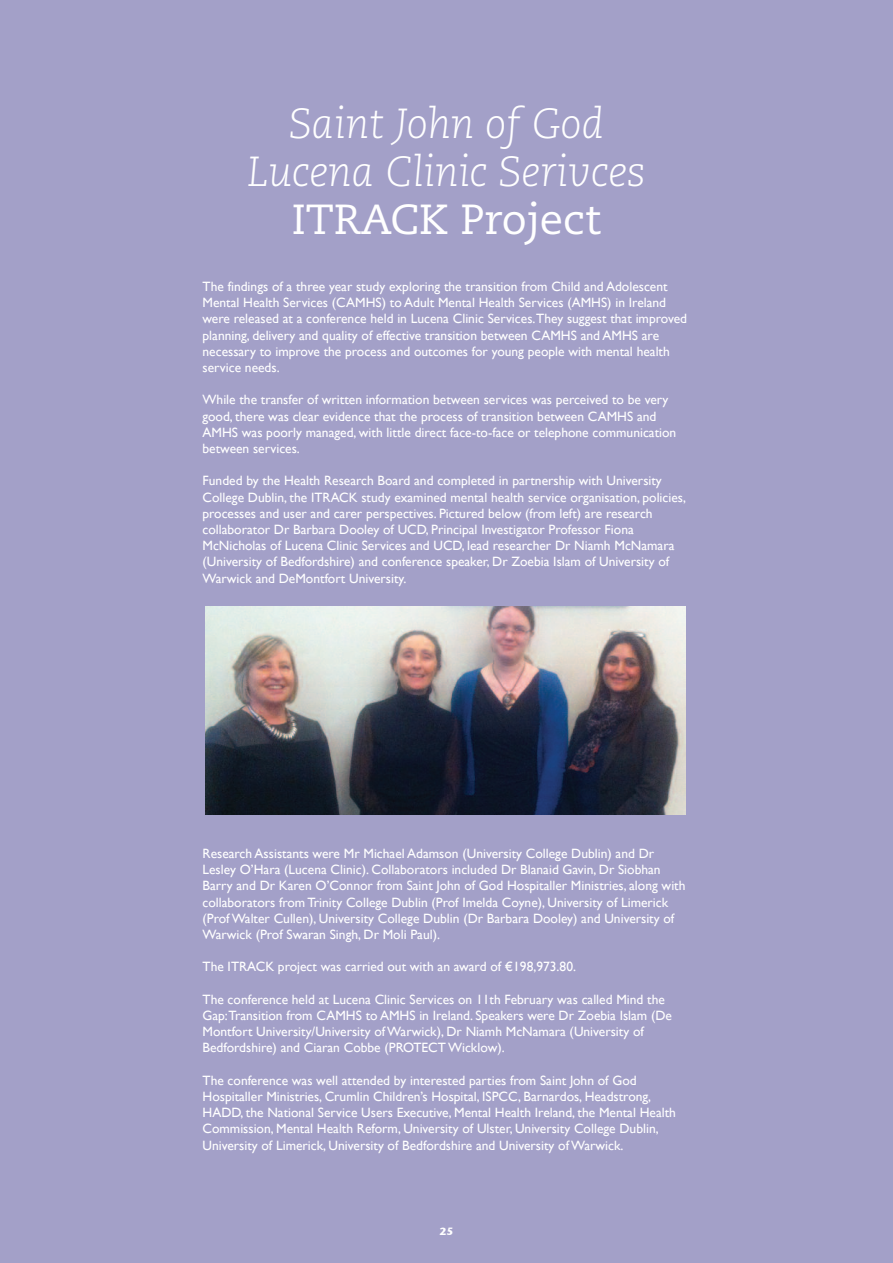
<style>
.page{position:relative;width:893px;height:1263px;background:#a3a0c8}
.page>*{position:absolute;margin:0;border:0;box-sizing:border-box;transform-origin:0 0}
.t1{font:italic 300 42px/48px "Caecilia";color:#fff;text-align:center}
.t2{font:42px "Caecilia";color:#fff}
.t3{font:13.5px/16.2px "Gill Sans";color:#fff}
.t4{font:10.5px "Stone Sans ITCTT Bold";color:#fff}
</style>
<div class="page">
<img style="left:206px;top:607px;width:479px;height:207px">
<h1 class="t1" style="left:247px;top:103px;width:400px">Saint John of God<br>Lucena Clinic Serivces</h1>
<h1 class="t2" style="left:292px;top:201px;width:311px">ITRACK Project</h1>
<p class="t3" style="left:203px;top:278px;width:486px">The findings of a three year study exploring the transition from Child and Adolescent Mental Health Services (CAMHS) to Adult Mental Health Services (AMHS) in Ireland were released at a conference held in Lucena Clinic Services.They suggest that improved planning, delivery and quality of effective transition between CAMHS and AMHS are necessary to improve the process and outcomes for young people with mental health service needs.</p>
<p class="t3" style="left:203px;top:392px;width:475px">While the transfer of written information between services was perceived to be very good, there was clear evidence that the process of transition between CAMHS and AMHS was poorly managed, with little direct face-to-face or telephone communication between services.</p>
<p class="t3" style="left:203px;top:473px;width:485px">Funded by the Health Research Board and completed in partnership with University College Dublin, the ITRACK study examined mental health service organisation, policies, processes and user and carer perspectives. Pictured below (from left) are research collaborator Dr Barbara Dooley of UCD, Principal Investigator Professor Fiona McNicholas of Lucena Clinic Services and UCD, lead researcher Dr Niamh McNamara (University of Bedfordshire) and conference speaker, Dr Zoebia Islam of University of Warwick and DeMontfort University.</p>
<p class="t3" style="left:203px;top:845px;width:484px">Research Assistants were Mr Michael Adamson (University College Dublin) and Dr Lesley O’Hara (Lucena Clinic). Collaborators included Dr Blanaid Gavin, Dr Siobhan Barry and Dr Karen O’Connor from Saint John of God Hospitaller Ministries, along with collaborators fromTrinity College Dublin (Prof Imelda Coyne), University of Limerick (ProfWalter Cullen), University College Dublin (Dr Barbara Dooley) and University of Warwick (Prof Swaran Singh, Dr Moli Paul).</p>
<p class="t3" style="left:203px;top:959px;width:375px">The ITRACK project was carried out with an award of €198,973.80.</p>
<p class="t3" style="left:202px;top:991px;width:471px">The conference held at Lucena Clinic Services on 11th February was called Mind the Gap:Transition from CAMHS to AMHS in Ireland. Speakers were Dr Zoebia Islam (De Montfort University/University ofWarwick), Dr Niamh McNamara (University of Bedfordshire) and Ciaran Cobbe (PROTECTWicklow).</p>
<p class="t3" style="left:202px;top:1072px;width:475px">The conference was well attended by interested parties from Saint John of God Hospitaller Ministries, Crumlin Children’s Hospital, ISPCC, Barnardos, Headstrong, HADD, the National Service Users Executive, Mental Health Ireland, the Mental Health Commission, Mental Health Reform, University of Ulster, University College Dublin, University of Limerick, University of Bedfordshire and University ofWarwick.</p>
<p class="t4" style="left:439px;top:1225px;width:16px">25</p>
</div>
